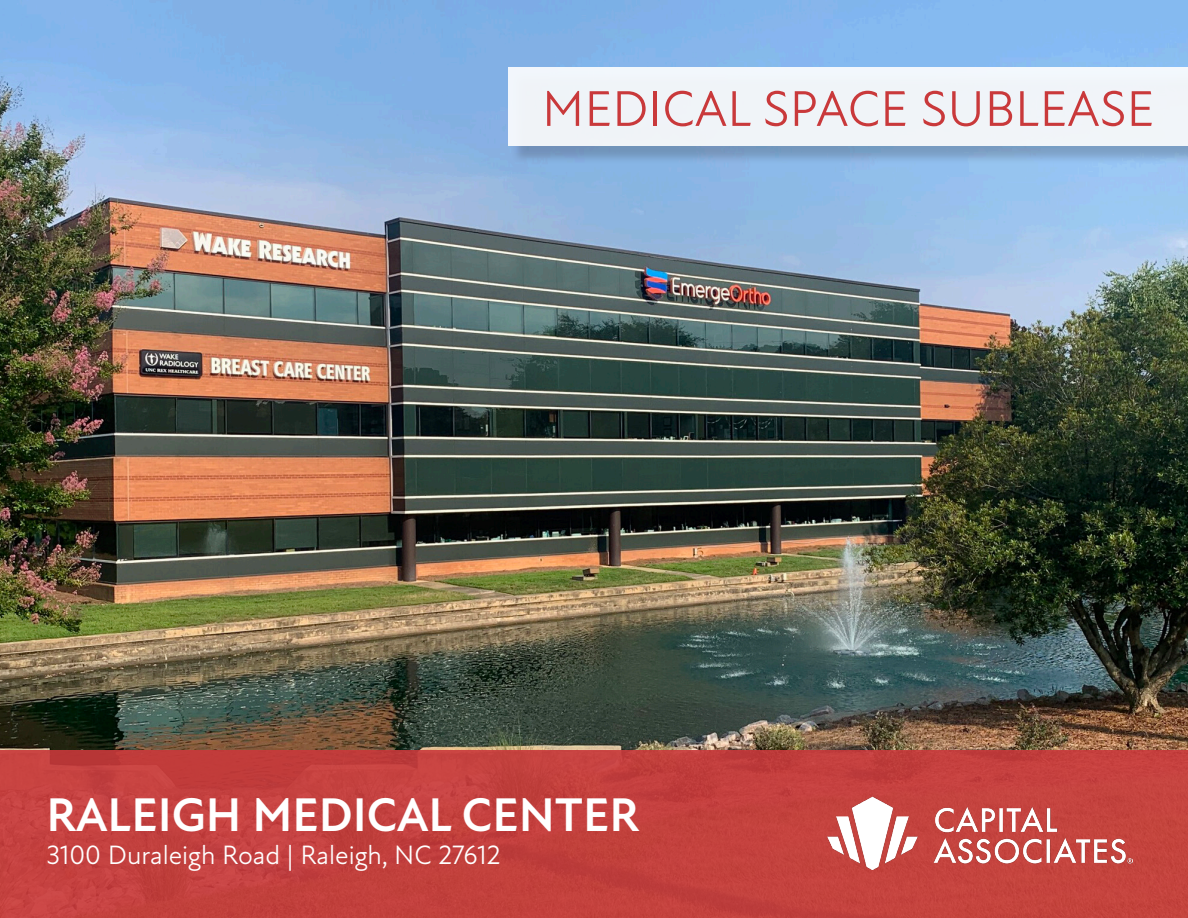
<style>
.page{position:relative;width:1188px;height:918px;background:#fff}
.page>*{position:absolute;margin:0;border:0;box-sizing:border-box;transform-origin:0 0}
.t1{font:51px "New Atten";color:#c9393b}
.t2{font:700 48px "New Atten";color:#fff}
.t3{font:27px "New Atten";color:#fff}
</style>
<div class="page">
<img style="left:0;top:0;width:1188px;height:751px">
<div style="left:0;top:751px;width:1188px;height:167px;background:#c4413e"></div>
<img style="left:827px;top:796px;width:306px;height:74px">
<div style="left:510px;top:70px;width:678px;height:95px;background:#231f20;opacity:.25"></div>
<div style="left:508px;top:68px;width:680px;height:78px;background:#f0f4f8"></div>
<p class="t1" style="left:542px;top:79px;width:614px">MEDICAL SPACE SUBLEASE</p>
<p class="t2" style="left:46px;top:786px;width:594px">RALEIGH MEDICAL CENTER</p>
<p class="t3" style="left:46px;top:839px;width:456px">3100 Duraleigh Road | Raleigh, NC 27612</p>
</div>
